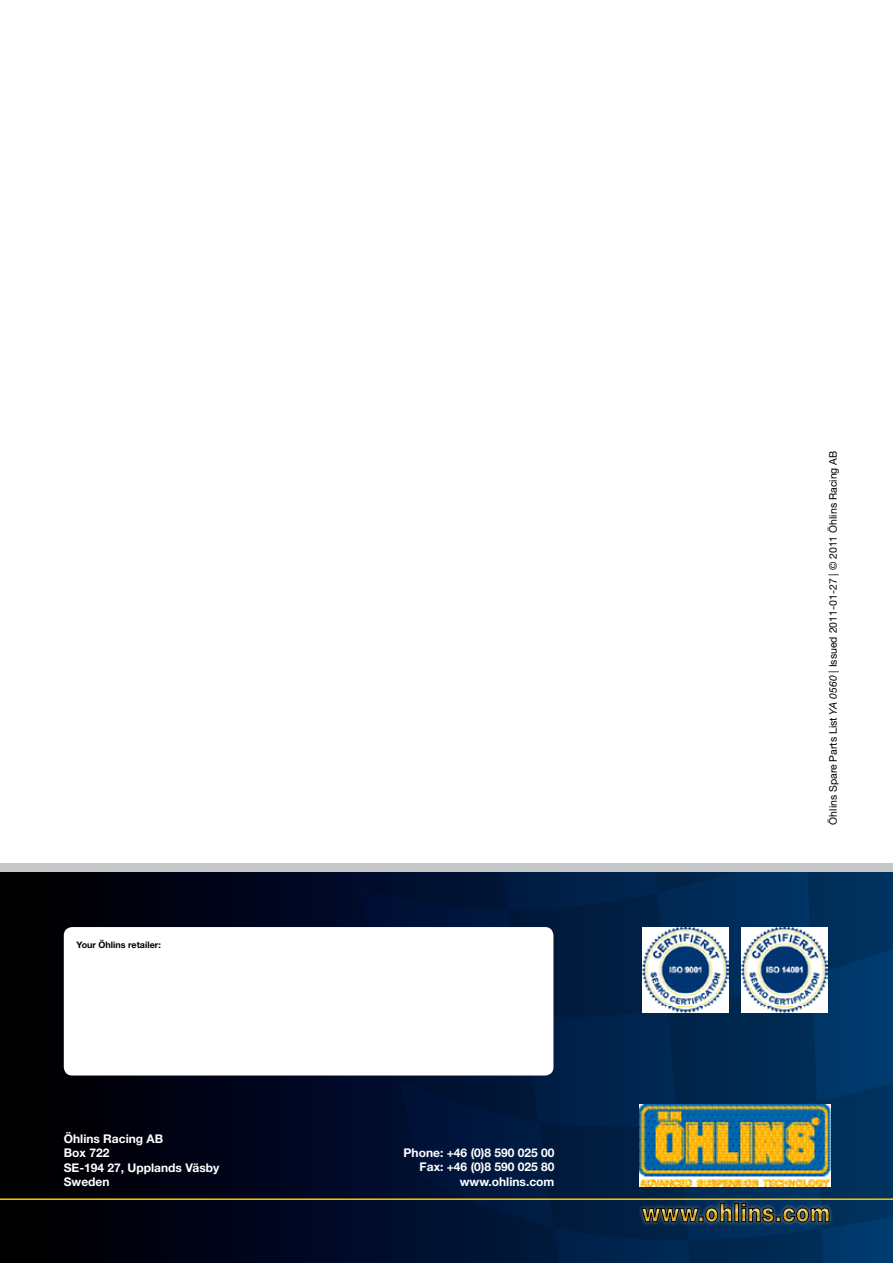
<style>
.page{position:relative;width:893px;height:1263px;background:#fff}
.page>*{position:absolute;margin:0;border:0;box-sizing:border-box;transform-origin:0 0}
.t1{font:700 12px/14.4px "Helvetica Neue LT Std";color:#fff;text-align:right}
.t2{font:10.5px "Helvetica Neue LT Std";color:#000}
.t3{font:700 9px "Helvetica Neue LT Std";color:#000}
.s1{font-style:italic}
</style>
<div class="page">
<svg style="left:0;top:872px;width:359px;height:391px;background:#010412"></svg>
<hr style="left:0;top:1198px;width:893px;height:2px;background:#fdc600">
<svg style="left:359px;top:872px;width:534px;height:391px;background:#123154"></svg>
<div style="left:0;top:863px;width:893px;height:9px;background:#c6c7c8"></div>
<div style="left:64px;top:927px;width:489px;height:148px;background:#fff;border-radius:9px"></div>
<img style="left:640px;top:1104px;width:190px;height:83px">
<p class="t3" style="left:77px;top:939px;width:86px">Your Öhlins retailer:</p>
<p class="t1" style="left:64px;top:1131px;width:157px;text-align:left">Öhlins Racing AB<br>Box 722<br>SE-194 27, Upplands Väsby<br>Sweden</p>
<p class="t1" style="left:404px;top:1145px;width:152px">Phone: +46 (0)8 590 025 00<br>Fax: +46 (0)8 590 025 80 www.ohlins.com</p>
<p class="t2" style="left:827px;top:825px;width:375px;rotate:-90deg">Öhlins Spare Parts List <span class="s1">YA 0560</span> | Issued 2011-01-27 | © 2011 Öhlins Racing AB</p>
</div>
